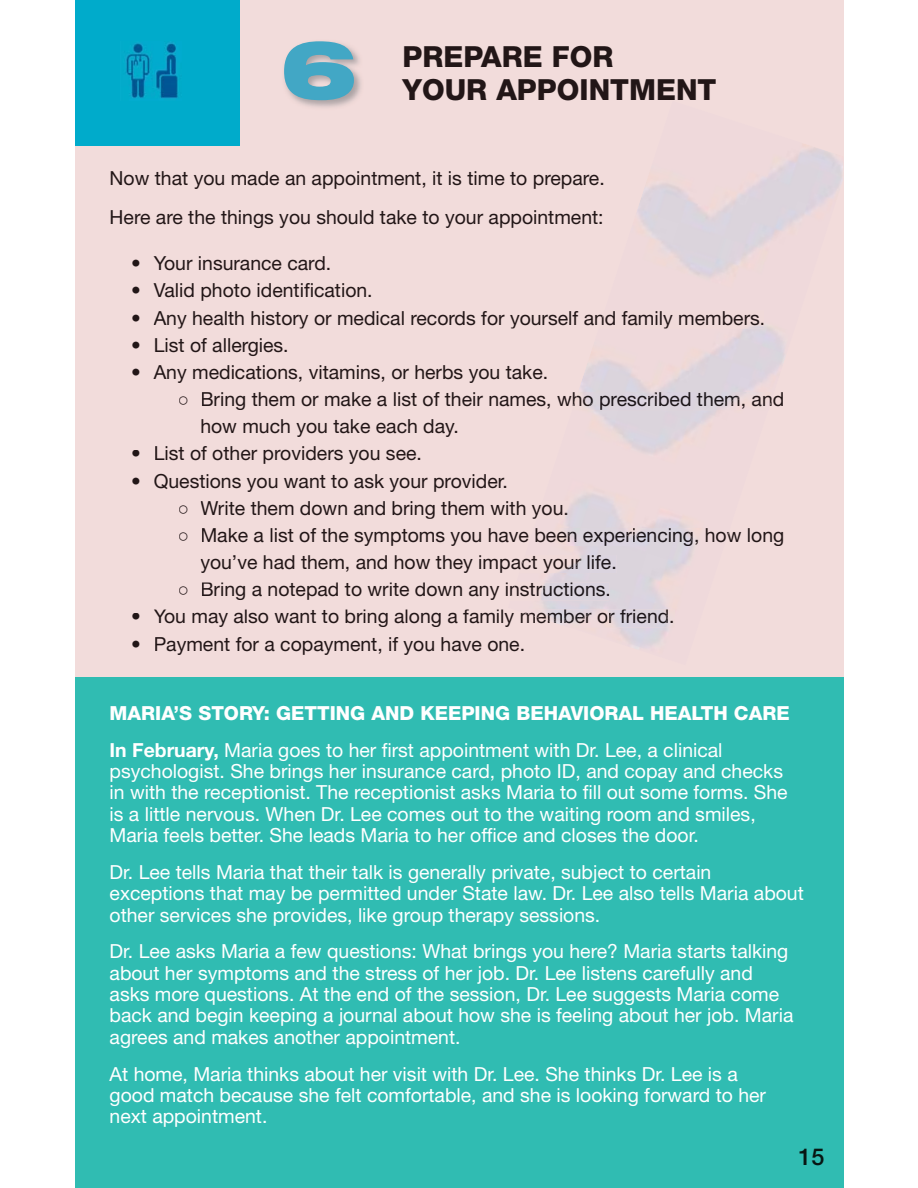
<style>
.page{position:relative;width:918px;height:1188px;background:#fff}
.page>*{position:absolute;margin:0;border:0;box-sizing:border-box;transform-origin:0 0}
.t1{font:900 expanded 80.7px "Helvetica Neue LT Std";color:#42a7c5}
.t2{font:800 29.1px/33px "Helvetica Neue LT Std";color:#221617}
.t3{font:500 23.25px "Helvetica Neue LT Std";color:#081613}
.t4{font:19.35px/21.3px "Helvetica Neue LT Std";color:#fff}
.t5{font:19.35px/27.2px "Helvetica Neue LT Std";color:#221617}
.t6{font:800 19.35px/36.9px "Helvetica Neue LT Std";color:#fff}
.s1{color:#211618}
.s2{color:#1b1618}
.s3{color:#1b1519}
.s4{color:#221718}
.s5{color:#211617}
.s6{color:#201618}
.s7{color:#1c151a}
.s8{color:#1e1618}
.s9{font-weight:700}
.s10{font-weight:400}
</style>
<div class="page">
<div style="left:75px;top:0;width:768px;height:1188px;background:#f2dcdb"></div>
<div style="left:75px;top:678px;width:768px;height:510px;background:#30bcb2"></div>
<div style="left:75px;top:0;width:165px;height:145px;background:#00abcb"></div>
<img style="left:284px;top:42px;width:77px;height:66px">
<img style="left:541px;top:144px;width:302px;height:505px">
<img style="left:125px;top:42px;width:54px;height:57px">
<div style="left:111px;top:171px;width:492px;height:18px;background:#f2dcdb"></div>
<div style="left:111px;top:210px;width:491px;height:18px;background:#f2dcdb"></div>
<svg style="left:541px;top:311px;width:58px;height:18px"></svg>
<img style="left:599px;top:311px;width:165px;height:18px">
<div style="left:154px;top:365px;width:393px;height:18px;background:#f2dcdb"></div>
<svg style="left:541px;top:392px;width:243px;height:18px"></svg>
<img style="left:572px;top:392px;width:202px;height:18px">
<img style="left:541px;top:501px;width:28px;height:18px">
<svg style="left:730px;top:528px;width:54px;height:18px"></svg>
<img style="left:541px;top:528px;width:189px;height:18px">
<img style="left:541px;top:555px;width:76px;height:18px">
<img style="left:540px;top:582px;width:69px;height:18px">
<img style="left:541px;top:609px;width:134px;height:19px">
<h1 class="t1" style="left:280px;top:24px;width:79px">6</h1>
<h2 class="t2" style="left:403px;top:43px;width:315px">PREPARE FOR<br>YOUR APPOINTMENT</h2>
<p class="t5" style="left:110px;top:160px;width:497px;line-height:38.8px">Now that you made an appointment, it is time to prepare.<br>Here are the things you should take to your appointment:</p>
<p class="t5" style="left:131px;top:251px;width:202px">• Your insurance card.</p>
<p class="t5" style="left:131px;top:278px;width:243px">• Valid photo identification.</p>
<p class="t5" style="left:131px;top:306px;width:636px">• Any health history or medical records for yourself and family members.</p>
<p class="t5" style="left:131px;top:333px;width:159px">• List of allergies.</p>
<p class="t5" style="left:200px;top:360px;width:585px;text-indent:-69px">• Any medications, vitamins, or herbs you take.<br>Bring them or make a list of their names, wh<span class="s1">o</span> <span class="s2">p</span><span class="s3">rescr</span><span class="s4">i</span><span class="s3">bed them</span>, and how much you take each day.</p>
<p class="t5" style="left:131px;top:442px;width:292px">• List of other providers you see.</p>
<p class="t5" style="left:200px;top:469px;width:585px;text-indent:-69px">• Questions you want to ask your provider.<br>Write them down and bring them with you<span class="s5">.<br></span>Make a list of the symptoms you have bee<span class="s1">n</span> <span class="s3">expe</span><span class="s1">r</span><span class="s5">i</span><span class="s6">e</span><span class="s7">n</span><span class="s3">cing</span>, how long you’ve had them, and how they impact you<span class="s5">r</span> <span class="s3">life.<br></span>Bring a notepad to write down any inst<span class="s5">r</span><span class="s6">u</span><span class="s3">ctions.</span></p>
<p class="t5" style="left:131px;top:605px;width:545px">• You may also want to bring along a family memb<span class="s3">er</span> o<span class="s8">r</span> <span class="s3">friend</span>.</p>
<p class="t5" style="left:131px;top:632px;width:396px">• Payment for a copayment, if you have one.</p>
<p class="t6" style="left:110px;top:696px;width:682px">MARIA’S STORY: GETTING AND KEEPING BEHAVIORAL HEALTH CARE<br><span class="s9">In February,</span> <span class="s10">Maria goes to her first appointment with Dr. Lee, a clinical</span></p>
<p class="t4" style="left:110px;top:762px;width:680px">psychologist. She brings her insurance card, photo ID, and copay and checks in with the receptionist. The receptionist asks Maria to fill out some forms. She is a little nervous. When Dr. Lee comes out to the waiting room and smiles, Maria feels better. She leads Maria to her office and closes the door.</p>
<p class="t4" style="left:110px;top:863px;width:696px">Dr. Lee tells Maria that their talk is generally private, subject to certain exceptions that may be permitted under State law. Dr. Lee also tells Maria about other services she provides, like group therapy sessions.</p>
<p class="t4" style="left:110px;top:942px;width:685px">Dr. Lee asks Maria a few questions: What brings you here? Maria starts talking about her symptoms and the stress of her job. Dr. Lee listens carefully and asks more questions. At the end of the session, Dr. Lee suggests Maria come back and begin keeping a journal about how she is feeling about her job. Maria agrees and makes another appointment.</p>
<p class="t4" style="left:110px;top:1065px;width:658px">At home, Maria thinks about her visit with Dr. Lee. She thinks Dr. Lee is a good match because she felt comfortable, and she is looking forward to her next appointment.</p>
<p class="t3" style="left:799px;top:1148px;width:27px">15</p>
</div>
